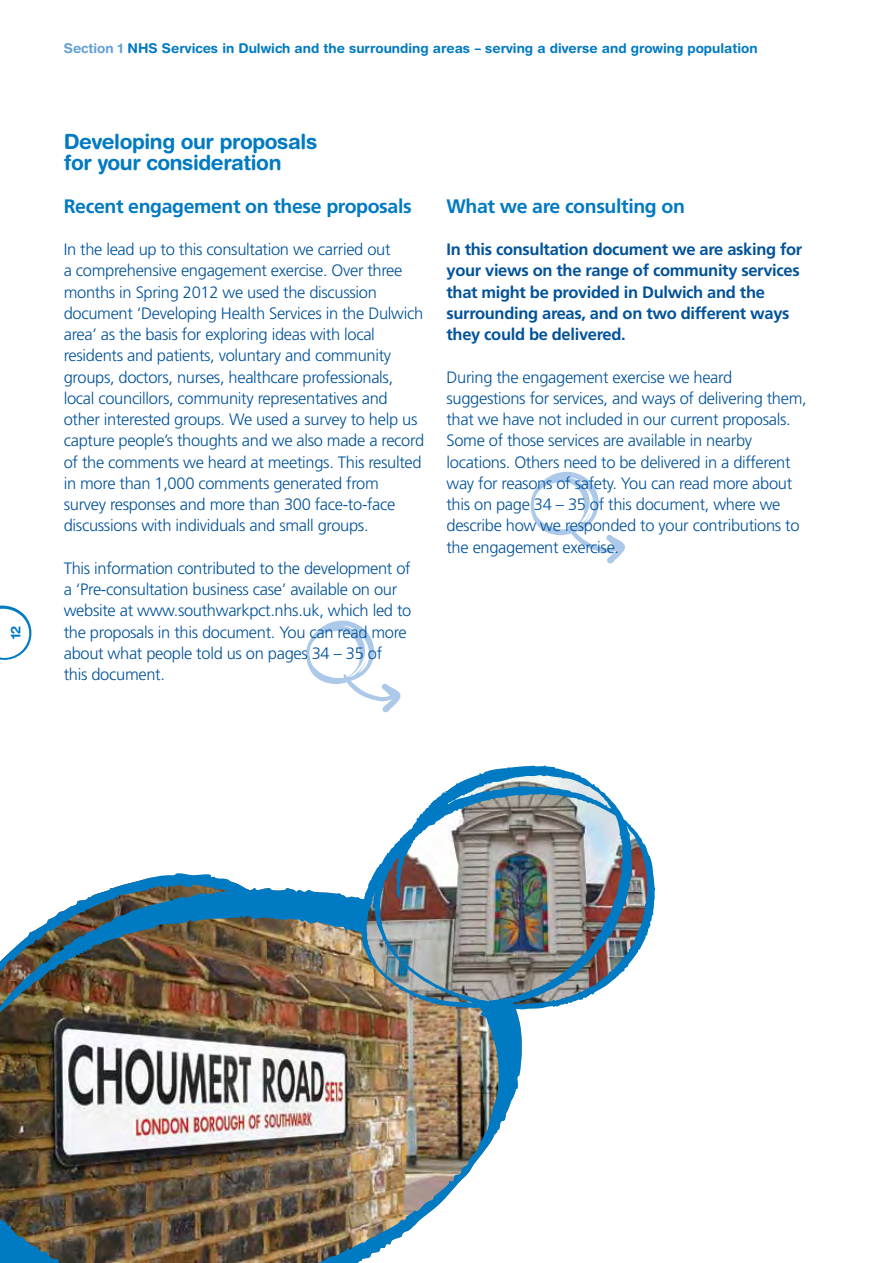
<style>
.page{position:relative;width:893px;height:1263px;background:#fff}
.page>*{position:absolute;margin:0;border:0;box-sizing:border-box;transform-origin:0 0}
.t1{font:700 21px/21.3px "Helvetica Rounded";letter-spacing:-.02em;color:#007ac2}
.t2{font:700 19.5px "Frutiger";letter-spacing:-.02em;color:#007ac2}
.t3{font:300 16.5px/21.3px "Frutiger";letter-spacing:-.02em;color:#00529a}
.t4{font:700 16.5px/21.3px "Frutiger";letter-spacing:-.02em;color:#00529a}
.t5{font:700 13.5px "Helvetica Rounded";color:#007ac2}
.s1{color:#62a0d7}
</style>
<div class="page">
<svg style="left:306px;top:621px;width:95px;height:92px"></svg>
<svg style="left:531px;top:472px;width:94px;height:92px"></svg>
<svg style="left:0;top:605px;width:32px;height:55px"></svg>
<img style="left:0;top:873px;width:522px;height:390px">
<img style="left:359px;top:765px;width:297px;height:245px">
<p class="t5" style="left:7px;top:639px;width:15px;rotate:-90deg">12</p>
<p class="t5" style="left:64px;top:40px;width:695px"><span class="s1">Section 1</span> NHS Services in Dulwich and the surrounding areas – serving a diverse and growing population</p>
<p class="t1" style="left:64px;top:130px;width:255px">Developing our proposals for your consideration</p>
<p class="t2" style="left:64px;top:194px;width:349px">Recent engagement on these proposals</p>
<p class="t3" style="left:64px;top:239px;width:362px">In the lead up to this consultation we carried out<br>a comprehensive engagement exercise. Over three months in Spring 2012 we used the discussion document ‘Developing Health Services in the Dulwich area’ as the basis for exploring ideas with local residents and patients, voluntary and community groups, doctors, nurses, healthcare professionals, local councillors, community representatives and other interested groups. We used a survey to help us capture people’s thoughts and we also made a record of the comments we heard at meetings. This resulted in more than 1,000 comments generated from survey responses and more than 300 face-to-face discussions with individuals and small groups.</p>
<p class="t3" style="left:64px;top:558px;width:349px">This information contributed to the development of a ‘Pre-consultation business case’ available on our website at www.southwarkpct.nhs.uk, which led to the proposals in this document. You can read more about what people told us on pages 34 – 35 of<br>this document.</p>
<p class="t2" style="left:446px;top:194px;width:240px">What we are consulting on</p>
<p class="t4" style="left:446px;top:239px;width:357px">In this consultation document we are asking for your views on the range of community services that might be provided in Dulwich and the surrounding areas, and on two different ways they could be delivered.</p>
<p class="t3" style="left:446px;top:366px;width:362px">During the engagement exercise we heard suggestions for services, and ways of delivering them, that we have not included in our current proposals.<br>Some of those services are available in nearby locations. Others need to be delivered in a different way for reasons of safety. You can read more about this on page 34 – 35 of this document, where we describe how we responded to your contributions to the engagement exercise.</p>
</div>
